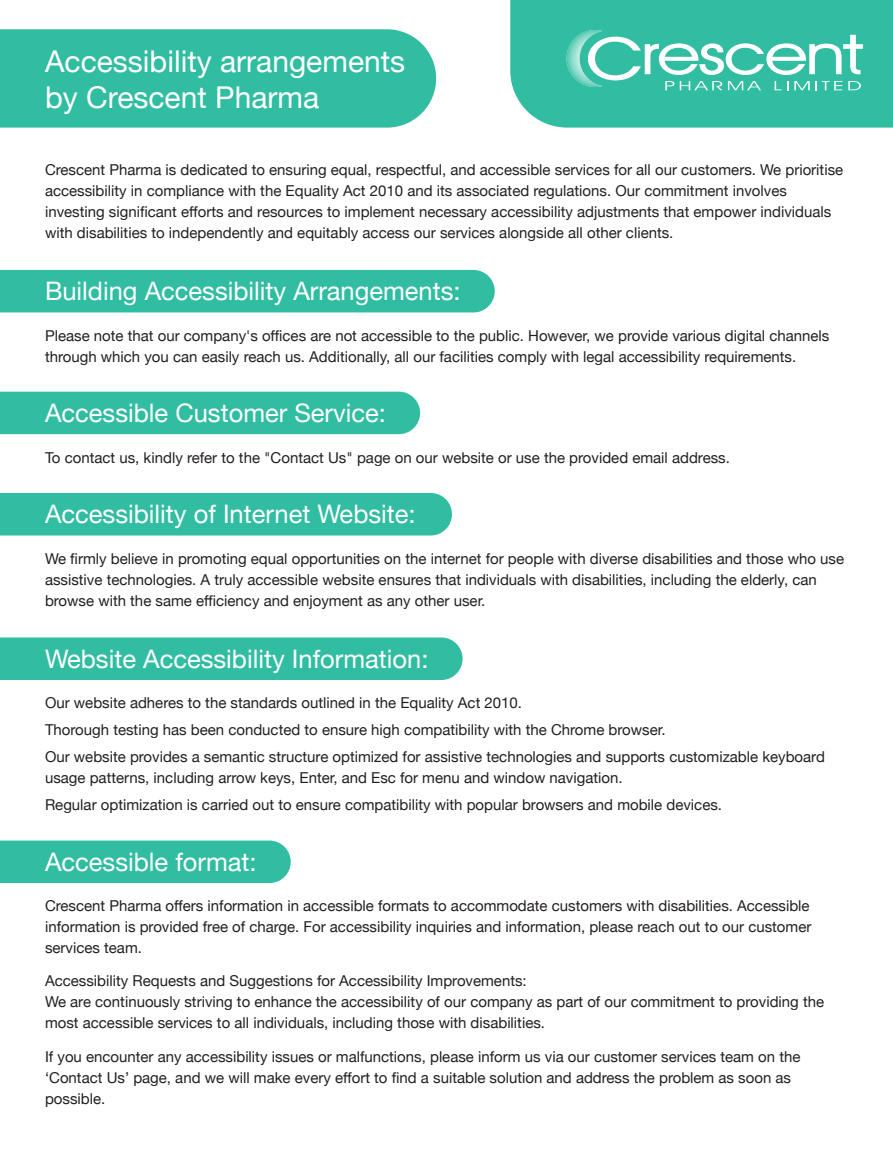
<style>
.page{position:relative;width:893px;height:1151px;background:#fff}
.page>*{position:absolute;margin:0;border:0;box-sizing:border-box;transform-origin:0 0}
.t1{font:30px/36px "Helvetica Neue";color:#fff}
.t2{font:25.5px "Helvetica Neue";color:#fff}
.t3{font:15px/21px "Helvetica Neue";color:#231f20}
</style>
<div class="page">
<div style="left:510px;top:0;width:383px;height:128px;background:#31bda1"></div>
<svg style="left:566px;top:30px;width:297px;height:60px"></svg>
<div style="left:0;top:29px;width:436px;height:99px;background:#31bda1"></div>
<div style="left:0;top:270px;width:495px;height:42px;background:#31bda1"></div>
<div style="left:0;top:391px;width:420px;height:43px;background:#31bda1"></div>
<div style="left:0;top:493px;width:452px;height:42px;background:#31bda1"></div>
<div style="left:0;top:637px;width:463px;height:43px;background:#31bda1"></div>
<div style="left:0;top:840px;width:291px;height:43px;background:#31bda1"></div>
<h1 class="t1" style="left:45px;top:45px;width:362px">Accessibility arrangements by Crescent Pharma</h1>
<p class="t3" style="left:45px;top:160px;width:800px">Crescent Pharma is dedicated to ensuring equal, respectful, and accessible services for all our customers. We prioritise accessibility in compliance with the Equality Act 2010 and its associated regulations. Our commitment involves investing significant efforts and resources to implement necessary accessibility adjustments that empower individuals with disabilities to independently and equitably access our services alongside all other clients.</p>
<h2 class="t2" style="left:45px;top:272px;width:417px">Building Accessibility Arrangements:</h2>
<p class="t3" style="left:45px;top:326px;width:786px">Please note that our company's offices are not accessible to the public. However, we provide various digital channels through which you can easily reach us. Additionally, all our facilities comply with legal accessibility requirements.</p>
<h2 class="t2" style="left:45px;top:394px;width:342px">Accessible Customer Service:</h2>
<p class="t3" style="left:45px;top:447px;width:686px">To contact us, kindly refer to the "Contact Us" page on our website or use the provided email address.</p>
<h2 class="t2" style="left:45px;top:495px;width:372px">Accessibility of Internet Website:</h2>
<p class="t3" style="left:45px;top:549px;width:800px">We firmly believe in promoting equal opportunities on the internet for people with diverse disabilities and those who use assistive technologies. A truly accessible website ensures that individuals with disabilities, including the elderly, can browse with the same efficiency and enjoyment as any other user.</p>
<h2 class="t2" style="left:45px;top:640px;width:385px">Website Accessibility Information:</h2>
<p class="t3" style="left:45px;top:690px;width:781px;line-height:27px">Our website adheres to the standards outlined in the Equality Act 2010.<br>Thorough testing has been conducted to ensure high compatibility with the Chrome browser.<br>Our website provides a semantic structure optimized for assistive technologies and supports customizable keyboard</p>
<p class="t3" style="left:45px;top:765px;width:679px;line-height:27px">usage patterns, including arrow keys, Enter, and Esc for menu and window navigation.<br>Regular optimization is carried out to ensure compatibility with popular browsers and mobile devices.</p>
<h2 class="t2" style="left:45px;top:843px;width:213px">Accessible format:</h2>
<p class="t3" style="left:45px;top:896px;width:768px;text-align:justify">Crescent Pharma offers information in accessible formats to accommodate customers with disabilities. Accessible information is provided free of charge. For accessibility inquiries and information, please reach out to our customer services team.</p>
<p class="t3" style="left:45px;top:971px;width:781px">Accessibility Requests and Suggestions for Accessibility Improvements:<br>We are continuously striving to enhance the accessibility of our company as part of our commitment to providing the most accessible services to all individuals, including those with disabilities.</p>
<p class="t3" style="left:45px;top:1046px;width:757px">If you encounter any accessibility issues or malfunctions, please inform us via our customer services team on the ‘Contact Us’ page, and we will make every effort to find a suitable solution and address the problem as soon as possible.</p>
</div>
